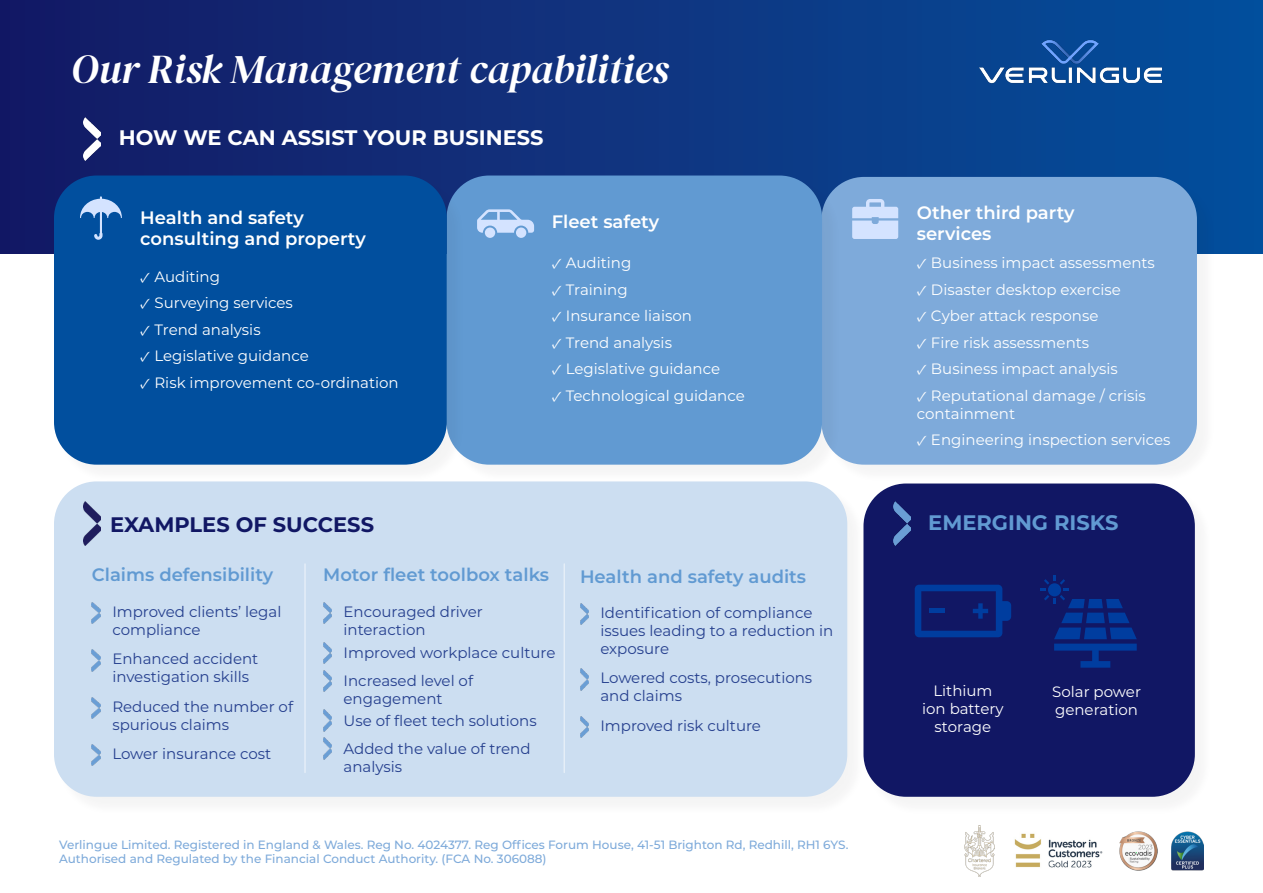
<style>
.page{position:relative;width:1263px;height:893px;background:#fff}
.page>*{position:absolute;margin:0;border:0;box-sizing:border-box;transform-origin:0 0}
.t1{font:italic 40.5px "DM Serif Display";color:#fff}
.t2{font:700 21px "Montserrat";color:#fff}
.t3{font:700 21px "Montserrat";color:#111764}
.t4{font:700 21px "Montserrat";color:#619ad2}
.t5{font:600 18px/21px "Montserrat";color:#fff}
.t6{font:600 18px "Montserrat";color:#619ad2}
.t7{font:15px/18px "Montserrat";color:#fff}
.t8{font:15px/18px "Montserrat";color:#253f8e}
.t9{font:500 12px/14.4px "Montserrat";color:#7eaada}
.s1{font-family:"Minion Pro"}
</style>
<div class="page">
<div style="left:865px;top:486px;width:348px;height:330px;background:#f9f9f9"></div>
<div style="left:863px;top:483px;width:332px;height:314px;background:#111764;border-radius:43px"></div>
<div style="left:56px;top:484px;width:809px;height:332px;background:#f8f7f8"></div>
<div style="left:54px;top:481px;width:793px;height:316px;background:#ccdef1;border-radius:43px"></div>
<div style="left:0;top:0;width:1263px;height:254px;background:linear-gradient(to right,#161964,#044f9c)"></div>
<div style="left:824px;top:179px;width:392px;height:304px;background:#231f20;opacity:.05"></div>
<div style="left:821px;top:177px;width:376px;height:288px;background:#7eaada;border-radius:43px"></div>
<svg style="left:852px;top:199px;width:46px;height:40px"></svg>
<div style="left:449px;top:178px;width:392px;height:305px;background:#231f20;opacity:.05"></div>
<div style="left:447px;top:176px;width:375px;height:289px;background:#619ad2;border-radius:43px"></div>
<div style="left:485px;top:228px;width:10px;height:10px;background:#d4e3ff;border-radius:50%"></div>
<div style="left:516px;top:228px;width:10px;height:10px;background:#d4e3ff;border-radius:50%"></div>
<svg style="left:477px;top:209px;width:57px;height:24px"></svg>
<div style="left:56px;top:178px;width:410px;height:305px;background:#231f20;opacity:.05"></div>
<div style="left:54px;top:176px;width:393px;height:289px;background:#014f9e;border-radius:43px"></div>
<svg style="left:80px;top:196px;width:42px;height:44px"></svg>
<img style="left:92px;top:602px;width:8px;height:22px">
<img style="left:92px;top:650px;width:8px;height:21px">
<img style="left:92px;top:697px;width:8px;height:22px">
<img style="left:92px;top:744px;width:8px;height:22px">
<img style="left:323px;top:602px;width:9px;height:21px">
<img style="left:323px;top:670px;width:9px;height:22px">
<img style="left:323px;top:642px;width:9px;height:22px">
<img style="left:323px;top:710px;width:9px;height:21px">
<img style="left:323px;top:738px;width:9px;height:21px">
<img style="left:580px;top:603px;width:9px;height:22px">
<img style="left:580px;top:716px;width:9px;height:22px">
<img style="left:580px;top:669px;width:9px;height:21px">
<svg style="left:915px;top:585px;width:96px;height:52px"></svg>
<svg style="left:1040px;top:575px;width:97px;height:93px"></svg>
<img style="left:964px;top:826px;width:31px;height:51px">
<img style="left:1014px;top:833px;width:89px;height:35px">
<img style="left:1119px;top:832px;width:38px;height:38px">
<img style="left:1172px;top:832px;width:32px;height:38px">
<img style="left:967px;top:30px;width:208px;height:65px">
<img style="left:84px;top:502px;width:17px;height:44px">
<img style="left:84px;top:117px;width:17px;height:44px">
<img style="left:893px;top:502px;width:17px;height:43px">
<hr style="left:304px;top:564px;width:2px;height:208px;background:#fff">
<hr style="left:563px;top:564px;width:2px;height:208px;background:#fff">
<p class="t1" style="left:71px;top:46px;width:599px">Our Risk Management capabilities</p>
<p class="t2" style="left:119px;top:123px;width:426px">HOW WE CAN ASSIST YOUR BUSINESS</p>
<p class="t5" style="left:140px;top:206px;width:227px">Health and safety consulting and property</p>
<p class="t7" style="left:140px;top:267px;width:81px"><span class="s1">✓</span> Auditing</p>
<p class="t7" style="left:140px;top:293px;width:154px"><span class="s1">✓</span> Surveying services</p>
<p class="t7" style="left:140px;top:320px;width:122px"><span class="s1">✓</span> Trend analysis</p>
<p class="t7" style="left:140px;top:346px;width:170px"><span class="s1">✓</span> Legislative guidance</p>
<p class="t7" style="left:140px;top:373px;width:260px"><span class="s1">✓</span> Risk improvement co-ordination</p>
<p class="t5" style="left:552px;top:210px;width:109px">Fleet safety</p>
<p class="t7" style="left:552px;top:253px;width:81px"><span class="s1">✓</span> Auditing</p>
<p class="t7" style="left:552px;top:280px;width:77px"><span class="s1">✓</span> Training</p>
<p class="t7" style="left:552px;top:306px;width:142px"><span class="s1">✓</span> Insurance liaison</p>
<p class="t7" style="left:552px;top:333px;width:122px"><span class="s1">✓</span> Trend analysis</p>
<p class="t7" style="left:552px;top:359px;width:170px"><span class="s1">✓</span> Legislative guidance</p>
<p class="t7" style="left:552px;top:386px;width:195px"><span class="s1">✓</span> Technological guidance</p>
<p class="t5" style="left:917px;top:201px;width:159px">Other third party services</p>
<p class="t7" style="left:917px;top:253px;width:240px"><span class="s1">✓</span> Business impact assessments</p>
<p class="t7" style="left:917px;top:280px;width:206px"><span class="s1">✓</span> Disaster desktop exercise</p>
<p class="t7" style="left:917px;top:306px;width:183px"><span class="s1">✓</span> Cyber attack response</p>
<p class="t7" style="left:917px;top:333px;width:174px"><span class="s1">✓</span> Fire risk assessments</p>
<p class="t7" style="left:917px;top:359px;width:202px"><span class="s1">✓</span> Business impact analysis</p>
<p class="t7" style="left:917px;top:386px;width:230px"><span class="s1">✓</span> Reputational damage / crisis containment</p>
<p class="t7" style="left:917px;top:430px;width:255px"><span class="s1">✓</span> Engineering inspection services</p>
<p class="t3" style="left:110px;top:509px;width:265px">EXAMPLES OF SUCCESS</p>
<p class="t4" style="left:928px;top:508px;width:192px">EMERGING RISKS</p>
<p class="t6" style="left:92px;top:561px;width:183px">Claims defensibility</p>
<p class="t8" style="left:112px;top:602px;width:171px">Improved clients’ legal compliance</p>
<p class="t8" style="left:112px;top:649px;width:147px">Enhanced accident investigation skills</p>
<p class="t8" style="left:112px;top:697px;width:182px">Reduced the number of spurious claims</p>
<p class="t8" style="left:112px;top:744px;width:160px">Lower insurance cost</p>
<p class="t6" style="left:323px;top:562px;width:227px">Motor fleet toolbox talks</p>
<p class="t8" style="left:344px;top:602px;width:141px">Encouraged driver interaction</p>
<p class="t8" style="left:344px;top:643px;width:213px">Improved workplace culture</p>
<p class="t8" style="left:344px;top:671px;width:131px">Increased level of engagement</p>
<p class="t8" style="left:344px;top:711px;width:195px">Use of fleet tech solutions</p>
<p class="t8" style="left:344px;top:739px;width:189px">Added the value of trend analysis</p>
<p class="t6" style="left:580px;top:563px;width:228px">Health and safety audits</p>
<p class="t8" style="left:600px;top:603px;width:234px">Identification of compliance issues leading to a reduction in exposure</p>
<p class="t8" style="left:600px;top:669px;width:213px">Lowered costs, prosecutions and claims</p>
<p class="t8" style="left:600px;top:716px;width:162px">Improved risk culture</p>
<p class="t9" style="left:59px;top:837px;width:791px">Verlingue Limited. Registered in England &amp; Wales. Reg No. 4024377. Reg Offices Forum House, 41-51 Brighton Rd, Redhill, RH1 6YS.<br>Authorised and Regulated by the Financial Conduct Authority. (FCA No. 306088)</p>
<p class="t7" style="left:922px;top:681px;width:83px;text-align:center">Lithium ion battery storage</p>
<p class="t7" style="left:1052px;top:682px;width:90px">Solar power generation</p>
</div>
